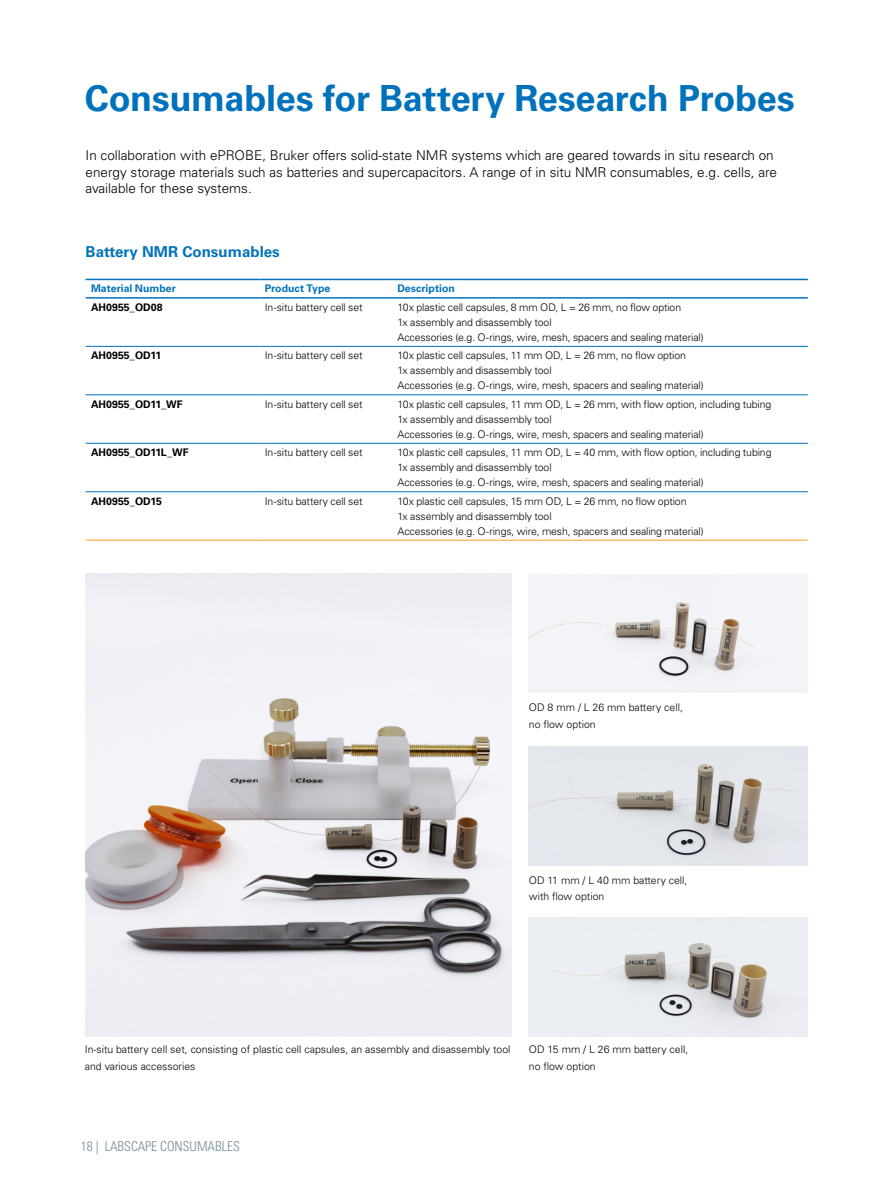
<style>
.page{position:relative;width:893px;height:1187px;background:#fff}
.page>*{position:absolute;margin:0;border:0;box-sizing:border-box;transform-origin:0 0}
.t1{font:700 36px "Univers LT Std";letter-spacing:-.01em;color:#0072bc}
.t2{font:700 15px "Univers LT Std";color:#0072bc}
.t3{font:300 13.5px/16.5px "Univers LT Std";color:#000}
.t4{font:300 condensed 13.5px "Univers LT Std";color:#748a96}
.t5{font:300 10.5px/15px "Univers LT Std";letter-spacing:-.01em;color:#000}
.t6{font:700 10.5px "Univers LT Std";letter-spacing:.005em;color:#000}
.t7{font:700 10.5px "Univers LT Std";color:#0072bc}
</style>
<div class="page">
<hr style="left:86px;top:346px;width:173px;height:1px;background:#0072bc">
<hr style="left:259px;top:346px;width:133px;height:1px;background:#0072bc">
<hr style="left:392px;top:346px;width:416px;height:1px;background:#0072bc">
<hr style="left:86px;top:394px;width:173px;height:1px;background:#0072bc">
<hr style="left:259px;top:394px;width:133px;height:1px;background:#0072bc">
<hr style="left:392px;top:394px;width:416px;height:1px;background:#0072bc">
<hr style="left:86px;top:443px;width:173px;height:1px;background:#0072bc">
<hr style="left:259px;top:443px;width:133px;height:1px;background:#0072bc">
<hr style="left:392px;top:443px;width:416px;height:1px;background:#0072bc">
<hr style="left:86px;top:491px;width:173px;height:1px;background:#0072bc">
<hr style="left:259px;top:491px;width:133px;height:1px;background:#0072bc">
<hr style="left:392px;top:491px;width:416px;height:1px;background:#0072bc">
<hr style="left:86px;top:540px;width:173px;height:1px;background:#faa21b">
<hr style="left:259px;top:540px;width:133px;height:1px;background:#faa21b">
<hr style="left:392px;top:540px;width:416px;height:1px;background:#faa21b">
<hr style="left:86px;top:279px;width:173px;height:1px;background:#0072bc">
<hr style="left:259px;top:279px;width:133px;height:1px;background:#0072bc">
<hr style="left:392px;top:279px;width:416px;height:1px;background:#0072bc">
<hr style="left:86px;top:297px;width:173px;height:1px;background:#0072bc">
<hr style="left:259px;top:297px;width:133px;height:1px;background:#0072bc">
<hr style="left:392px;top:297px;width:416px;height:1px;background:#0072bc">
<img style="left:85px;top:573px;width:427px;height:462px">
<img style="left:529px;top:746px;width:279px;height:119px">
<img style="left:529px;top:917px;width:279px;height:118px">
<img style="left:529px;top:574px;width:279px;height:119px">
<h1 class="t1" style="left:85px;top:77px;width:711px">Consumables for Battery Research Probes</h1>
<p class="t3" style="left:86px;top:147px;width:693px">In collaboration with ePROBE, Bruker offers solid-state NMR systems which are geared towards in situ research on energy storage materials such as batteries and supercapacitors. A range of in situ NMR consumables, e.g. cells, are available for these systems.</p>
<h2 class="t2" style="left:86px;top:242px;width:196px">Battery NMR Consumables</h2>
<p class="t7" style="left:91px;top:282px;width:86px">Material Number</p>
<p class="t7" style="left:265px;top:282px;width:67px">Product Type</p>
<p class="t7" style="left:397px;top:282px;width:59px">Description</p>
<p class="t6" style="left:91px;top:301px;width:73px">AH0955_OD08</p>
<p class="t5" style="left:265px;top:300px;width:99px">In-situ battery cell set</p>
<p class="t5" style="left:397px;top:300px;width:308px">10x plastic cell capsules, 8 mm OD, L = 26 mm, no flow option<br>1x assembly and disassembly tool<br>Accessories (e.g. O-rings, wire, mesh, spacers and sealing material)</p>
<p class="t6" style="left:91px;top:349px;width:72px">AH0955_OD11</p>
<p class="t5" style="left:265px;top:348px;width:99px">In-situ battery cell set</p>
<p class="t5" style="left:397px;top:348px;width:308px">10x plastic cell capsules, 11 mm OD, L = 26 mm, no flow option<br>1x assembly and disassembly tool<br>Accessories (e.g. O-rings, wire, mesh, spacers and sealing material)</p>
<p class="t6" style="left:91px;top:398px;width:93px">AH0955_OD11_WF</p>
<p class="t5" style="left:265px;top:396px;width:99px">In-situ battery cell set</p>
<p class="t5" style="left:397px;top:396px;width:375px">10x plastic cell capsules, 11 mm OD, L = 26 mm, with flow option, including tubing<br>1x assembly and disassembly tool<br>Accessories (e.g. O-rings, wire, mesh, spacers and sealing material)</p>
<p class="t6" style="left:91px;top:446px;width:99px">AH0955_OD11L_WF</p>
<p class="t5" style="left:265px;top:445px;width:99px">In-situ battery cell set</p>
<p class="t5" style="left:397px;top:445px;width:376px">10x plastic cell capsules, 11 mm OD, L = 40 mm, with flow option, including tubing<br>1x assembly and disassembly tool<br>Accessories (e.g. O-rings, wire, mesh, spacers and sealing material)</p>
<p class="t6" style="left:91px;top:495px;width:72px">AH0955_OD15</p>
<p class="t5" style="left:265px;top:493px;width:99px">In-situ battery cell set</p>
<p class="t5" style="left:397px;top:493px;width:308px">10x plastic cell capsules, 15 mm OD, L = 26 mm, no flow option<br>1x assembly and disassembly tool<br>Accessories (e.g. O-rings, wire, mesh, spacers and sealing material)</p>
<p class="t5" style="left:529px;top:699px;width:155px;line-height:16.5px">OD 8 mm / L 26 mm battery cell, no flow option</p>
<p class="t5" style="left:529px;top:871px;width:160px;line-height:16.5px">OD 11 mm / L 40 mm battery cell, with flow option</p>
<p class="t5" style="left:85px;top:1041px;width:427px;line-height:16.5px">In-situ battery cell set, consisting of plastic cell capsules, an assembly and disassembly tool and various accessories</p>
<p class="t5" style="left:529px;top:1041px;width:161px;line-height:16.5px">OD 15 mm / L 26 mm battery cell, no flow option</p>
<p class="t4" style="left:81px;top:1138px;width:160px">18 | LABSCAPE CONSUMABLES</p>
</div>
